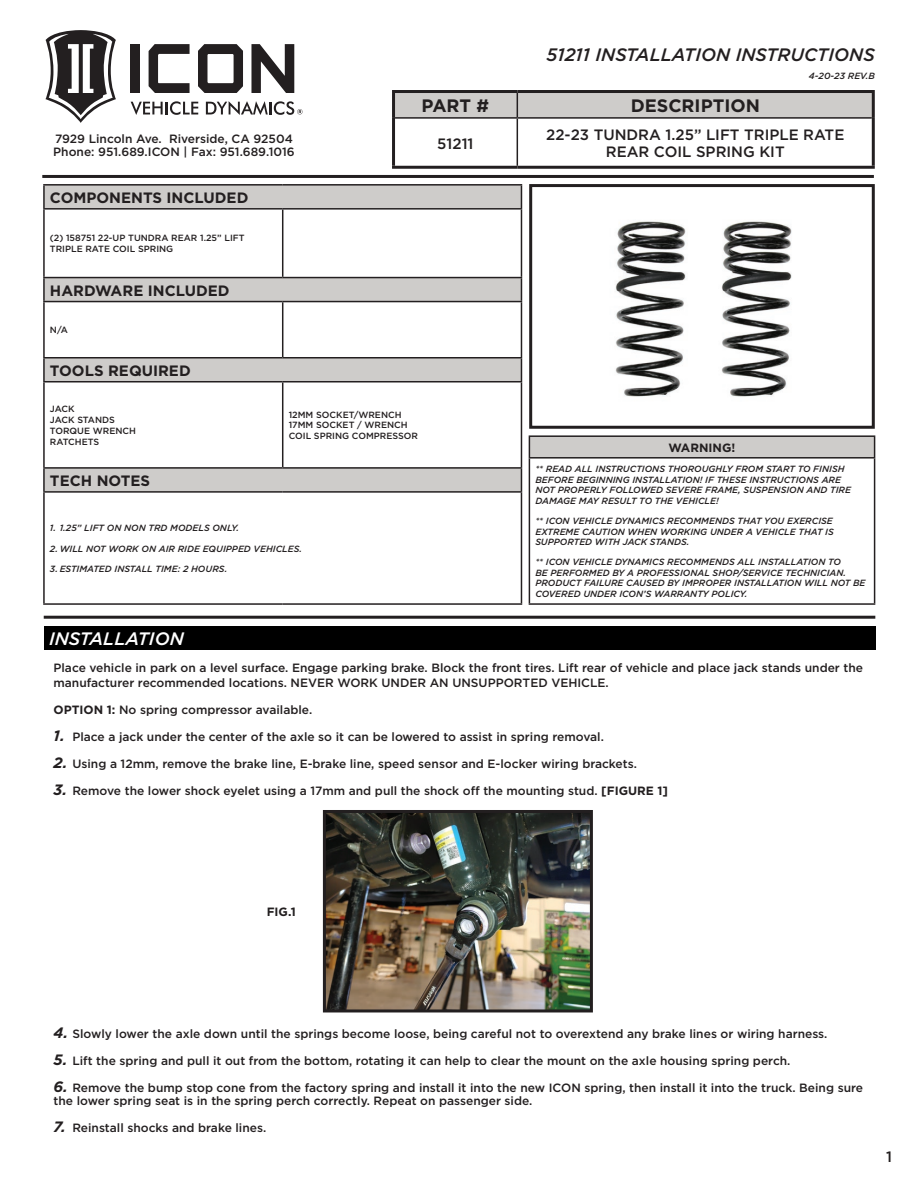
<style>
.page{position:relative;width:918px;height:1188px;background:#fff}
.page>*{position:absolute;margin:0;border:0;box-sizing:border-box;transform-origin:0 0}
.t1{font:italic 500 18px "Gotham";color:#231f20}
.t2{font:700 18px "Gotham";color:#231f20}
.t3{font:italic 500 18px "Gotham";color:#fff}
.t4{font:700 15px "Gotham";color:#231f20}
.t5{font:500 15px/16.5px "Gotham";color:#231f20;text-align:center}
.t6{font:500 12px/13.5px "Gotham";color:#231f20}
.t7{font:700 12px "Gotham";color:#231f20}
.t8{font:italic 500 9px/10.8px "Gotham";color:#231f20}
.t9{font:500 9px/10.8px "Gotham";color:#231f20}
.s1{font-weight:700}
.s2{font-weight:700;font-style:italic;font-size:15px}
</style>
<div class="page">
<hr style="left:42px;top:175px;width:832px;height:3px;background:#231f20">
<div style="left:395px;top:93px;width:477px;height:24px;background:#ceccca"></div>
<hr style="left:395px;top:117px;width:122px;height:2px;background:#231f20">
<hr style="left:517px;top:117px;width:355px;height:2px;background:#231f20">
<hr style="left:517px;top:119px;width:1px;height:47px;background:#231f20">
<hr style="left:392px;top:90px;width:125px;height:3px;background:#231f20">
<hr style="left:392px;top:93px;width:3px;height:25px;background:#231f20">
<hr style="left:517px;top:90px;width:358px;height:3px;background:#231f20">
<hr style="left:872px;top:93px;width:3px;height:25px;background:#231f20">
<hr style="left:392px;top:118px;width:3px;height:48px;background:#231f20">
<hr style="left:872px;top:118px;width:3px;height:48px;background:#231f20">
<hr style="left:392px;top:166px;width:125px;height:3px;background:#231f20">
<hr style="left:517px;top:166px;width:358px;height:3px;background:#231f20">
<div style="left:529px;top:436px;width:346px;height:22px;background:#ceccca"></div>
<hr style="left:529px;top:435px;width:346px;height:2px;background:#231f20">
<svg style="left:529px;top:437px;width:1px;height:20px"></svg>
<svg style="left:874px;top:437px;width:1px;height:20px"></svg>
<hr style="left:529px;top:457px;width:346px;height:2px;background:#231f20">
<hr style="left:529px;top:459px;width:1px;height:144px;background:#231f20">
<hr style="left:874px;top:459px;width:1px;height:144px;background:#231f20">
<hr style="left:529px;top:603px;width:346px;height:2px;background:#231f20">
<img style="left:615px;top:221px;width:177px;height:176px">
<div style="left:529px;top:184px;width:346px;height:245px;border:3px solid #231f20"></div>
<svg style="left:44px;top:186px;width:477px;height:305px"></svg>
<hr style="left:43px;top:184px;width:240px;height:2px;background:#231f20">
<hr style="left:43px;top:186px;width:2px;height:22px;background:#231f20">
<hr style="left:283px;top:184px;width:239px;height:2px;background:#231f20">
<svg style="left:521px;top:186px;width:1px;height:22px"></svg>
<hr style="left:43px;top:208px;width:240px;height:2px;background:#231f20">
<hr style="left:43px;top:210px;width:2px;height:67px;background:#231f20">
<hr style="left:283px;top:208px;width:239px;height:2px;background:#231f20">
<hr style="left:282px;top:210px;width:1px;height:67px;background:#231f20">
<hr style="left:521px;top:210px;width:1px;height:67px;background:#231f20">
<hr style="left:43px;top:277px;width:240px;height:1px;background:#231f20">
<hr style="left:43px;top:278px;width:2px;height:23px;background:#231f20">
<hr style="left:283px;top:277px;width:239px;height:1px;background:#231f20">
<svg style="left:521px;top:278px;width:1px;height:23px"></svg>
<hr style="left:43px;top:301px;width:240px;height:1px;background:#231f20">
<hr style="left:43px;top:302px;width:2px;height:55px;background:#231f20">
<hr style="left:283px;top:301px;width:239px;height:1px;background:#231f20">
<hr style="left:282px;top:302px;width:1px;height:55px;background:#231f20">
<hr style="left:521px;top:302px;width:1px;height:55px;background:#231f20">
<hr style="left:43px;top:357px;width:240px;height:1px;background:#231f20">
<hr style="left:43px;top:358px;width:2px;height:23px;background:#231f20">
<hr style="left:283px;top:357px;width:239px;height:1px;background:#231f20">
<svg style="left:521px;top:358px;width:1px;height:23px"></svg>
<hr style="left:43px;top:381px;width:240px;height:1px;background:#231f20">
<hr style="left:43px;top:383px;width:2px;height:84px;background:#231f20">
<hr style="left:283px;top:381px;width:239px;height:1px;background:#231f20">
<hr style="left:282px;top:383px;width:1px;height:84px;background:#231f20">
<hr style="left:521px;top:383px;width:1px;height:84px;background:#231f20">
<hr style="left:43px;top:467px;width:240px;height:2px;background:#231f20">
<hr style="left:43px;top:469px;width:2px;height:22px;background:#231f20">
<hr style="left:283px;top:467px;width:239px;height:2px;background:#231f20">
<svg style="left:521px;top:469px;width:1px;height:22px"></svg>
<hr style="left:43px;top:491px;width:240px;height:2px;background:#231f20">
<hr style="left:43px;top:493px;width:2px;height:110px;background:#231f20">
<hr style="left:283px;top:491px;width:239px;height:2px;background:#231f20">
<hr style="left:521px;top:493px;width:1px;height:110px;background:#231f20">
<hr style="left:43px;top:603px;width:240px;height:2px;background:#231f20">
<hr style="left:283px;top:603px;width:239px;height:2px;background:#231f20">
<hr style="left:44px;top:616px;width:831px;height:3px;background:#231f20">
<div style="left:44px;top:626px;width:831px;height:24px;background:#000"></div>
<div style="left:131px;top:44px;width:9px;height:49px;background:#231f20"></div>
<svg style="left:149px;top:44px;width:41px;height:49px"></svg>
<svg style="left:198px;top:44px;width:45px;height:49px"></svg>
<svg style="left:251px;top:44px;width:43px;height:49px"></svg>
<svg style="left:131px;top:101px;width:67px;height:14px"></svg>
<svg style="left:45px;top:30px;width:71px;height:93px"></svg>
<svg style="left:206px;top:101px;width:97px;height:14px"></svg>
<img style="left:327px;top:814px;width:262px;height:194px">
<div style="left:323px;top:810px;width:270px;height:202px;border:3px solid #231f20"></div>
<h1 class="t1" style="left:547px;top:43px;width:330px">51211 INSTALLATION INSTRUCTIONS</h1>
<p class="t6" style="left:53px;top:131px;width:243px">7929 Lincoln Ave. Riverside, CA 92504<br>Phone: 951.689.ICON | Fax: 951.689.1016</p>
<p class="t8" style="left:809px;top:71px;width:67px">4-20-23 REV.B</p>
<h1 class="t2" style="left:422px;top:94px;width:69px">PART #</h1>
<h1 class="t2" style="left:631px;top:94px;width:131px">DESCRIPTION</h1>
<p class="t5" style="left:437px;top:135px;width:38px">51211</p>
<p class="t5" style="left:546px;top:127px;width:300px">22-23 TUNDRA 1.25” LIFT TRIPLE RATE<br>REAR COIL SPRING KIT</p>
<p class="t4" style="left:50px;top:188px;width:200px">COMPONENTS INCLUDED</p>
<p class="t9" style="left:50px;top:233px;width:196px">(2) 158751 22-UP TUNDRA REAR 1.25” LIFT<br>TRIPLE RATE COIL SPRING</p>
<p class="t4" style="left:50px;top:280px;width:181px">HARDWARE INCLUDED</p>
<p class="t9" style="left:50px;top:325px;width:19px">N/A</p>
<p class="t4" style="left:50px;top:360px;width:142px">TOOLS REQUIRED</p>
<p class="t9" style="left:50px;top:404px;width:88px">JACK<br>JACK STANDS<br>TORQUE WRENCH<br>RATCHETS</p>
<p class="t9" style="left:289px;top:409px;width:131px">12MM SOCKET/WRENCH<br>17MM SOCKET / WRENCH<br>COIL SPRING COMPRESSOR</p>
<p class="t4" style="left:50px;top:471px;width:102px">TECH NOTES</p>
<p class="t8" style="left:50px;top:522px;width:191px">1. 1.25” LIFT ON NON TRD MODELS ONLY.</p>
<p class="t8" style="left:50px;top:543px;width:254px">2. WILL NOT WORK ON AIR RIDE EQUIPPED VEHICLES.</p>
<p class="t8" style="left:50px;top:563px;width:179px">3. ESTIMATED INSTALL TIME: 2 HOURS.</p>
<h1 class="t3" style="left:49px;top:627px;width:136px">INSTALLATION</h1>
<p class="t7" style="left:669px;top:440px;width:68px">WARNING!</p>
<p class="t8" style="left:535px;top:463px;width:317px">** READ ALL INSTRUCTIONS THOROUGHLY FROM START TO FINISH BEFORE BEGINNING INSTALLATION! IF THESE INSTRUCTIONS ARE NOT PROPERLY FOLLOWED SEVERE FRAME, SUSPENSION AND TIRE DAMAGE MAY RESULT TO THE VEHICLE!</p>
<p class="t8" style="left:535px;top:515px;width:300px;text-align:justify">** ICON VEHICLE DYNAMICS RECOMMENDS THAT YOU EXERCISE EXTREME CAUTION WHEN WORKING UNDER A VEHICLE THAT IS SUPPORTED WITH JACK STANDS.</p>
<p class="t8" style="left:535px;top:556px;width:332px">** ICON VEHICLE DYNAMICS RECOMMENDS ALL INSTALLATION TO<br>BE PERFORMED BY A PROFESSIONAL SHOP/SERVICE TECHNICIAN.<br>PRODUCT FAILURE CAUSED BY IMPROPER INSTALLATION WILL NOT BE COVERED UNDER ICON’S WARRANTY POLICY.</p>
<p class="t6" style="left:54px;top:661px;width:811px;line-height:14.2px">Place vehicle in park on a level surface. Engage parking brake. Block the front tires. Lift rear of vehicle and place jack stands under the manufacturer recommended locations. NEVER WORK UNDER AN UNSUPPORTED VEHICLE.</p>
<p class="t6" style="left:54px;top:703px;width:260px"><span class="s1">OPTION 1:</span> No spring compressor available.</p>
<p class="t6" style="left:54px;top:730px;width:552px"><span class="s2">1.</span> Place a jack under the center of the axle so it can be lowered to assist in spring removal.</p>
<p class="t6" style="left:54px;top:757px;width:585px"><span class="s2">2.</span> Using a 12mm, remove the brake line, E-brake line, speed sensor and E-locker wiring brackets.</p>
<p class="t6" style="left:54px;top:784px;width:616px"><span class="s2">3.</span> Remove the lower shock eyelet using a 17mm and pull the shock off the mounting stud. <span class="s1">[FIGURE 1]</span></p>
<p class="t7" style="left:267px;top:904px;width:31px">FIG.1</p>
<p class="t6" style="left:54px;top:1027px;width:776px"><span class="s2">4.</span> Slowly lower the axle down until the springs become loose, being careful not to overextend any brake lines or wiring harness.</p>
<p class="t6" style="left:54px;top:1054px;width:739px"><span class="s2">5.</span> Lift the spring and pull it out from the bottom, rotating it can help to clear the mount on the axle housing spring perch.</p>
<p class="t6" style="left:54px;top:1081px;width:811px"><span class="s2">6.</span> Remove the bump stop cone from the factory spring and install it into the new ICON spring, then install it into the truck. Being sure the lower spring seat is in the spring perch correctly. Repeat on passenger side.</p>
<p class="t6" style="left:54px;top:1121px;width:214px"><span class="s2">7.</span> Reinstall shocks and brake lines.</p>
<p class="t5" style="left:886px;top:1148px;width:7px">1</p>
</div>
